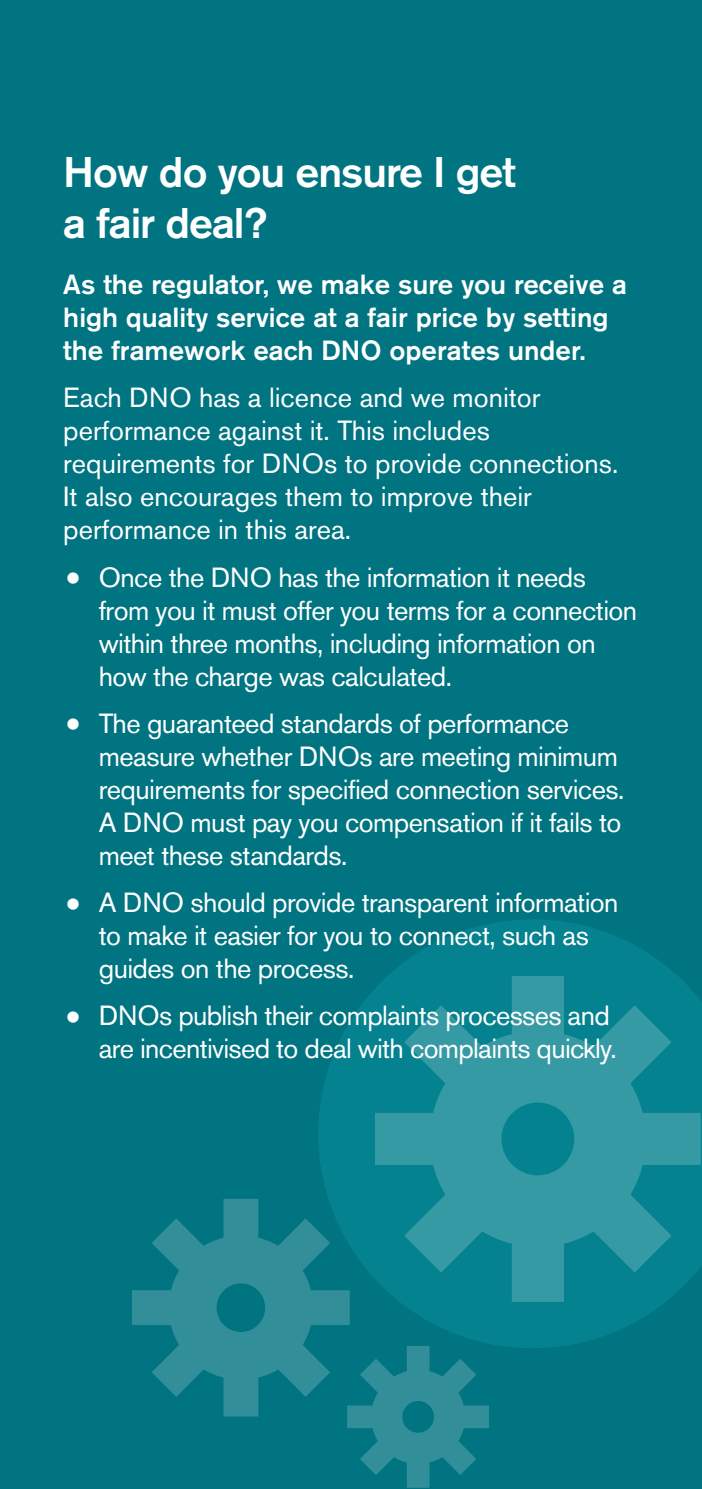
<style>
.page{position:relative;width:702px;height:1489px;background:#fff}
.page>*{position:absolute;margin:0;border:0;box-sizing:border-box;transform-origin:0 0}
.t1{font:500 42.5px/51px "Akzidenz Grotesk Pro";letter-spacing:-.025em;color:#fff}
.t2{font:27.5px/33px "Akzidenz Grotesk Pro";letter-spacing:-.02em;color:#fff}
.t3{font:27.5px/33px "Akzidenz Grotesk Pro";color:#fff}
.t4{font:500 27.5px/33px "Akzidenz Grotesk Pro";color:#fff}
</style>
<div class="page">
<div style="left:0;top:0;width:702px;height:1488px;background:#007481"></div>
<svg style="left:318px;top:920px;width:384px;height:428px;fill:#05828f"></svg>
<svg style="left:375px;top:975px;width:325px;height:326px;fill:#369aa4"></svg>
<svg style="left:132px;top:1198px;width:218px;height:218px;fill:#328f99"></svg>
<svg style="left:347px;top:1345px;width:142px;height:142px"></svg>
<h1 class="t1" style="left:63px;top:146px;width:454px">How do you ensure I get a fair deal?</h1>
<p class="t4" style="left:63px;top:267px;width:565px">As the regulator, we make sure you receive a high quality service at a fair price by setting the framework each DNO operates under.</p>
<p class="t3" style="left:63px;top:381px;width:556px">Each DNO has a licence and we monitor performance against it. This includes requirements for DNOs to provide connections.<br>It also encourages them to improve their performance in this area.</p>
<p class="t2" style="left:99px;top:560px;width:540px">Once the DNO has the information it needs from you it must offer you terms for a connection within three months, including information on how the charge was calculated.</p>
<p class="t2" style="left:99px;top:706px;width:527px">The guaranteed standards of performance measure whether DNOs are meeting minimum requirements for specified connection services.<br>A DNO must pay you compensation if it fails to meet these standards.</p>
<p class="t2" style="left:99px;top:886px;width:521px">A DNO should provide transparent information to make it easier for you to connect, such as guides on the process.</p>
<p class="t2" style="left:99px;top:999px;width:519px">DNOs publish their complaints processes and are incentivised to deal with complaints quickly.</p>
</div>
